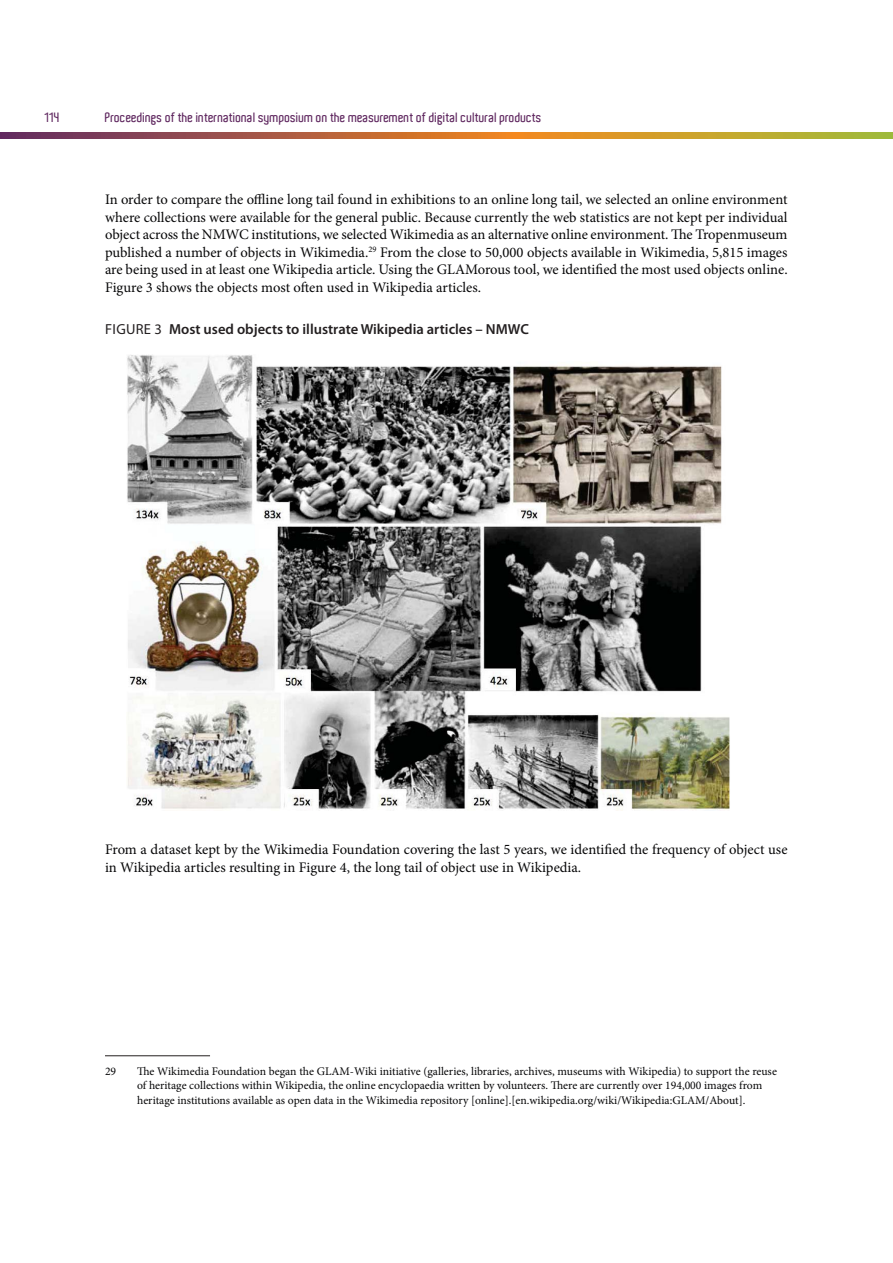
<style>
.page{position:relative;width:893px;height:1263px;background:#fff}
.page>*{position:absolute;margin:0;border:0;box-sizing:border-box;transform-origin:0 0}
.t1{font:14.55px/17.5px "Minion Pro";color:#060607;text-align:justify}
.t2{font:600 14.55px "Myriad Pro";color:#231f20}
.t3{font:600 13.2px "Aldo";color:#5f275f}
.t4{font:11.7px/14.5px "Minion Pro";color:#060607}
.s1{font-weight:400}
</style>
<div class="page">
<svg style="left:0;top:133px;width:893px;height:5px;background:#b57739"></svg>
<img style="left:127px;top:355px;width:603px;height:456px">
<hr style="left:105px;top:1055px;width:105px;height:1px;background:#231f20">
<p class="t3" style="left:45px;top:111px;width:17px">114</p>
<p class="t3" style="left:105px;top:111px;width:438px">Proceedings of the international symposium on the measurement of digital cultural products</p>
<p class="t1" style="left:105px;top:192px;width:684px">In order to compare the offline long tail found in exhibitions to an online long tail, we selected an online environment where collections were available for the general public. Because currently the web statistics are not kept per individual object across the NMWC institutions, we selected Wikimedia as an alternative online environment. The Tropenmuseum published a number of objects in Wikimedia.<sup>29</sup> From the close to 50,000 objects available in Wikimedia, 5,815 images are being used in at least one Wikipedia article. Using the GLAMorous tool, we identified the most used objects online.<br>Figure 3 shows the objects most often used in Wikipedia articles.</p>
<p class="t2" style="left:105px;top:324px;width:425px"><span class="s1">FIGURE 3</span> Most used objects to illustrate Wikipedia articles – NMWC</p>
<p class="t1" style="left:105px;top:842px;width:684px">From a dataset kept by the Wikimedia Foundation covering the last 5 years, we identified the frequency of object use in Wikipedia articles resulting in Figure 4, the long tail of object use in Wikipedia.</p>
<p class="t4" style="left:105px;top:1065px;width:13px">29</p>
<p class="t4" style="left:137px;top:1065px;width:641px">The Wikimedia Foundation began the GLAM-Wiki initiative (galleries, libraries, archives, museums with Wikipedia) to support the reuse of heritage collections within Wikipedia, the online encyclopaedia written by volunteers. There are currently over 194,000 images from heritage institutions available as open data in the Wikimedia repository [online].[en.wikipedia.org/wiki/Wikipedia:GLAM/About].</p>
</div>
